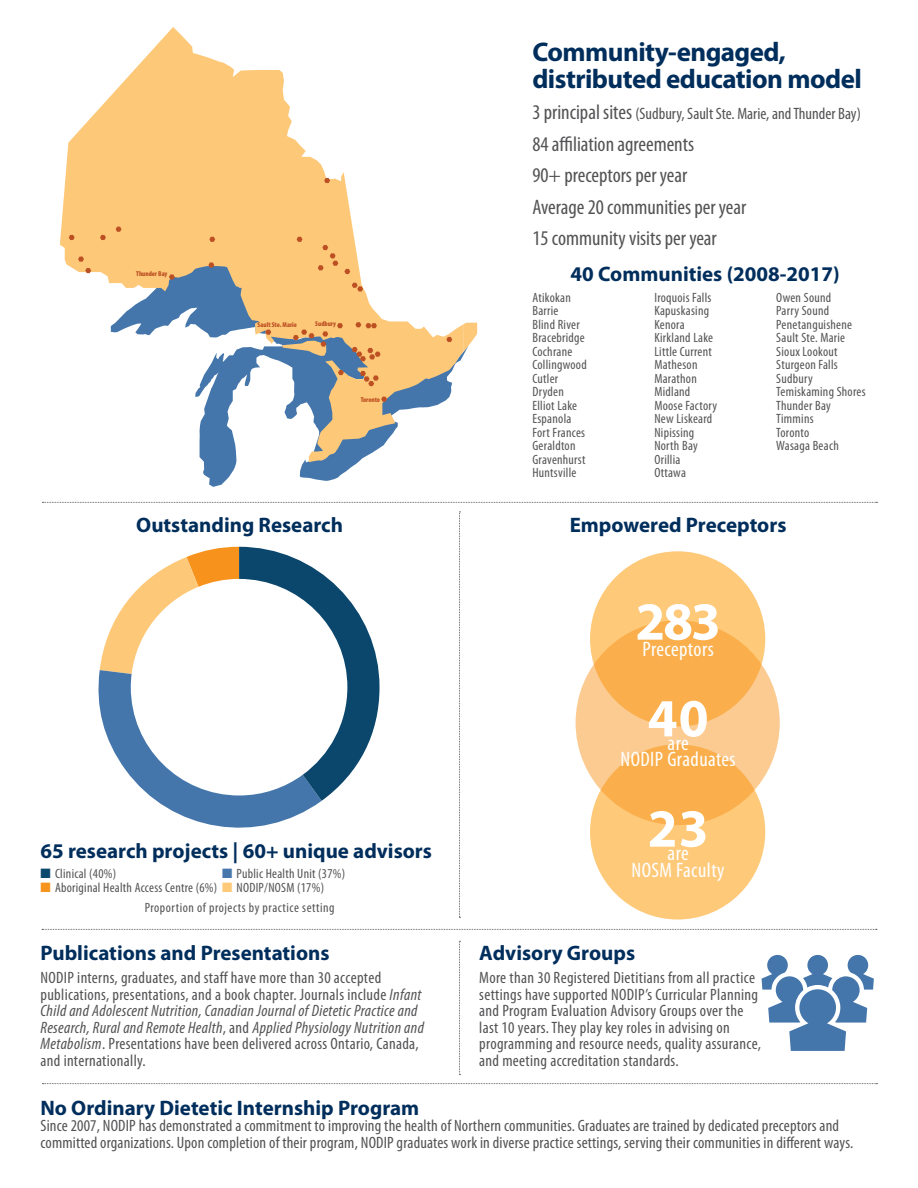
<style>
.page{position:relative;width:918px;height:1188px;background:#fff}
.page>*{position:absolute;margin:0;border:0;box-sizing:border-box;transform-origin:0 0}
.Other_Text{font:700 54px "Myriad Pro";letter-spacing:-.01em;color:#fff}
.t1{font:700 27px/27px "Myriad Pro";letter-spacing:-.02em;color:#002e5c}
.t2{font:700 21px "Myriad Pro";color:#002e5c}
.Other_Text-2{font:condensed 21px "Myriad Pro";color:#535355}
.Other_Text-3{font:condensed 21px/16.5px "Myriad Pro";letter-spacing:.02em;color:#fff;text-align:center}
.Other_Text-4{font:condensed 16.5px/16.5px "Myriad Pro";letter-spacing:.015em;color:#535355}
.Smaller_Text{font:condensed 13.5px "Myriad Pro";letter-spacing:.02em;color:#535355}
.Smaller_Text-2{font:condensed 13.5px "Myriad Pro";letter-spacing:.04em;color:#535355}
.t3{font:900 condensed 7.05px "Myriad Pro";letter-spacing:-.005em;color:#bd5023}
.s1{color:#0b486d}
.s2{color:#4877ac}
.s3{color:#f7941d}
.s4{color:#fec979}
.s5{font-style:italic}
.s6{font-size:21px}
</style>
<div class="page">
<div style="left:590px;top:551px;width:175px;height:176px;background:#fec979;border-radius:50%"></div>
<div style="left:590px;top:744px;width:175px;height:176px;background:#fec979;border-radius:50%"></div>
<svg style="left:576px;top:620px;width:204px;height:205px;background:#fab864"></svg>
<svg style="left:43px;top:1083px;width:835px;height:1px"></svg>
<svg style="left:203px;top:462px;width:34px;height:25px"></svg>
<svg style="left:60px;top:27px;width:348px;height:435px"></svg>
<svg style="left:78px;top:257px;width:6px;height:5px"></svg>
<svg style="left:100px;top:235px;width:6px;height:5px"></svg>
<svg style="left:85px;top:268px;width:6px;height:5px"></svg>
<svg style="left:209px;top:237px;width:6px;height:5px"></svg>
<svg style="left:297px;top:237px;width:6px;height:5px"></svg>
<svg style="left:69px;top:235px;width:6px;height:5px"></svg>
<svg style="left:344px;top:269px;width:6px;height:5px"></svg>
<svg style="left:208px;top:262px;width:6px;height:6px"></svg>
<svg style="left:324px;top:178px;width:6px;height:5px"></svg>
<svg style="left:265px;top:330px;width:6px;height:5px"></svg>
<svg style="left:116px;top:227px;width:6px;height:5px"></svg>
<svg style="left:352px;top:283px;width:11px;height:8px"></svg>
<svg style="left:169px;top:274px;width:6px;height:6px"></svg>
<svg style="left:318px;top:245px;width:20px;height:25px"></svg>
<svg style="left:293px;top:322px;width:184px;height:159px"></svg>
<svg style="left:43px;top:502px;width:835px;height:1px"></svg>
<svg style="left:98px;top:547px;width:282px;height:281px"></svg>
<svg style="left:42px;top:929px;width:835px;height:1px"></svg>
<svg style="left:459px;top:512px;width:2px;height:406px"></svg>
<svg style="left:459px;top:941px;width:2px;height:134px"></svg>
<svg style="left:762px;top:955px;width:112px;height:96px"></svg>
<p class="t3" style="left:136px;top:269px;width:33px">Thunder Bay</p>
<p class="t3" style="left:258px;top:321px;width:41px">Sault Ste. Marie</p>
<p class="t3" style="left:315px;top:320px;width:22px">Sudbury</p>
<p class="t3" style="left:361px;top:396px;width:21px">Toronto</p>
<p class="t2" style="left:136px;top:512px;width:208px">Outstanding Research</p>
<p class="t2" style="left:40px;top:837px;width:393px">65 research projects | 60+ unique advisors</p>
<p class="Smaller_Text" style="left:40px;top:866px;width:77px"><span class="s1">■</span> Clinical (40%)</p>
<p class="Smaller_Text" style="left:222px;top:866px;width:125px"><span class="s2">■</span> Public Health Unit (37%)</p>
<p class="Smaller_Text" style="left:40px;top:879px;width:285px"><span class="s3">■</span> Aboriginal Health Access Centre (6%) <span class="s4">■</span> NODIP/NOSM (17%)</p>
<p class="Smaller_Text-2" style="left:145px;top:899px;width:191px">Proportion of projects by practice setting</p>
<p class="t2" style="left:40px;top:939px;width:291px">Publications and Presentations</p>
<p class="Other_Text-4" style="left:40px;top:969px;width:385px">NODIP interns, graduates, and staff have more than 30 accepted publications, presentations, and a book chapter. Journals include <span class="s5">Infant Child and Adolescent Nutrition, Canadian Journal of Dietetic Practice and Research, Rural and Remote Health</span>, and <span class="s5">Applied Physiology Nutrition and Metabolism</span>. Presentations have been delivered across Ontario, Canada, and internationally.</p>
<p class="t1" style="left:532px;top:37px;width:331px">Community-engaged, distributed education model</p>
<p class="Other_Text-4" style="left:532px;top:105px;width:330px"><span class="s6">3 principal sites</span> (Sudbury, Sault Ste. Marie, and Thunder Bay)</p>
<p class="Other_Text-2" style="left:532px;top:131px;width:163px">84 affiliation agreements</p>
<p class="Other_Text-2" style="left:532px;top:163px;width:156px">90+ preceptors per year</p>
<p class="Other_Text-2" style="left:532px;top:194px;width:215px">Average 20 communities per year</p>
<p class="Other_Text-2" style="left:532px;top:226px;width:186px">15 community visits per year</p>
<p class="t2" style="left:571px;top:261px;width:271px">40 Communities (2008-2017)</p>
<p class="Smaller_Text" style="left:532px;top:289px;width:40px">Atikokan</p>
<p class="Smaller_Text" style="left:532px;top:303px;width:28px">Barrie</p>
<p class="Smaller_Text" style="left:532px;top:316px;width:49px">Blind River</p>
<p class="Smaller_Text" style="left:532px;top:330px;width:54px">Bracebridge</p>
<p class="Smaller_Text" style="left:532px;top:343px;width:41px">Cochrane</p>
<p class="Smaller_Text" style="left:532px;top:357px;width:56px">Collingwood</p>
<p class="Smaller_Text" style="left:532px;top:370px;width:27px">Cutler</p>
<p class="Smaller_Text" style="left:532px;top:384px;width:33px">Dryden</p>
<p class="Smaller_Text" style="left:532px;top:397px;width:46px">Elliot Lake</p>
<p class="Smaller_Text" style="left:532px;top:411px;width:41px">Espanola</p>
<p class="Smaller_Text" style="left:532px;top:424px;width:54px">Fort Frances</p>
<p class="Smaller_Text" style="left:532px;top:438px;width:45px">Geraldton</p>
<p class="Smaller_Text" style="left:532px;top:451px;width:55px">Gravenhurst</p>
<p class="Smaller_Text" style="left:532px;top:465px;width:46px">Huntsville</p>
<p class="Smaller_Text" style="left:654px;top:289px;width:59px">Iroquois Falls</p>
<p class="Smaller_Text" style="left:654px;top:303px;width:56px">Kapuskasing</p>
<p class="Smaller_Text" style="left:654px;top:316px;width:32px">Kenora</p>
<p class="Smaller_Text" style="left:654px;top:330px;width:60px">Kirkland Lake</p>
<p class="Smaller_Text" style="left:654px;top:343px;width:59px">Little Current</p>
<p class="Smaller_Text" style="left:654px;top:357px;width:45px">Matheson</p>
<p class="Smaller_Text" style="left:654px;top:370px;width:44px">Marathon</p>
<p class="Smaller_Text" style="left:654px;top:384px;width:37px">Midland</p>
<p class="Smaller_Text" style="left:654px;top:397px;width:64px">Moose Factory</p>
<p class="Smaller_Text" style="left:654px;top:411px;width:59px">New Liskeard</p>
<p class="Smaller_Text" style="left:654px;top:424px;width:41px">Nipissing</p>
<p class="Smaller_Text" style="left:654px;top:438px;width:45px">North Bay</p>
<p class="Smaller_Text" style="left:654px;top:451px;width:28px">Orillia</p>
<p class="Smaller_Text" style="left:654px;top:465px;width:33px">Ottawa</p>
<p class="Smaller_Text" style="left:776px;top:289px;width:56px">Owen Sound</p>
<p class="Smaller_Text" style="left:776px;top:303px;width:54px">Parry Sound</p>
<p class="Smaller_Text" style="left:776px;top:316px;width:77px">Penetanguishene</p>
<p class="Smaller_Text" style="left:776px;top:330px;width:70px">Sault Ste. Marie</p>
<p class="Smaller_Text" style="left:776px;top:343px;width:63px">Sioux Lookout</p>
<p class="Smaller_Text" style="left:776px;top:357px;width:63px">Sturgeon Falls</p>
<p class="Smaller_Text" style="left:776px;top:370px;width:38px">Sudbury</p>
<p class="Smaller_Text" style="left:776px;top:384px;width:91px">Temiskaming Shores</p>
<p class="Smaller_Text" style="left:776px;top:397px;width:56px">Thunder Bay</p>
<p class="Smaller_Text" style="left:776px;top:411px;width:39px">Timmins</p>
<p class="Smaller_Text" style="left:776px;top:424px;width:34px">Toronto</p>
<p class="Smaller_Text" style="left:776px;top:438px;width:64px">Wasaga Beach</p>
<p class="t2" style="left:570px;top:512px;width:218px">Empowered Preceptors</p>
<p class="Other_Text" style="left:635px;top:586px;width:87px">283</p>
<p class="Other_Text-3" style="left:642px;top:641px;width:73px">Preceptors</p>
<p class="Other_Text" style="left:648px;top:683px;width:63px">40</p>
<p class="Other_Text-3" style="left:621px;top:734px;width:117px">are<br>NODIP Graduates</p>
<p class="Other_Text" style="left:648px;top:793px;width:63px">23</p>
<p class="Other_Text-3" style="left:632px;top:845px;width:94px">are<br>NOSM Faculty</p>
<p class="t2" style="left:479px;top:939px;width:157px">Advisory Groups</p>
<p class="Other_Text-4" style="left:479px;top:969px;width:283px">More than 30 Registered Dietitians from all practice settings have supported NODIP’s Curricular Planning and Program Evaluation Advisory Groups over the last 10 years. They play key roles in advising on programming and resource needs, quality assurance, and meeting accreditation standards.</p>
<p class="t2" style="left:40px;top:1094px;width:380px">No Ordinary Dietetic Internship Program</p>
<p class="Other_Text-4" style="left:40px;top:1117px;width:814px">Since 2007, NODIP has demonstrated a commitment to improving the health of Northern communities. Graduates are trained by dedicated preceptors and committed organizations. Upon completion of their program, NODIP graduates work in diverse practice settings, serving their communities in different ways.</p>
</div>
